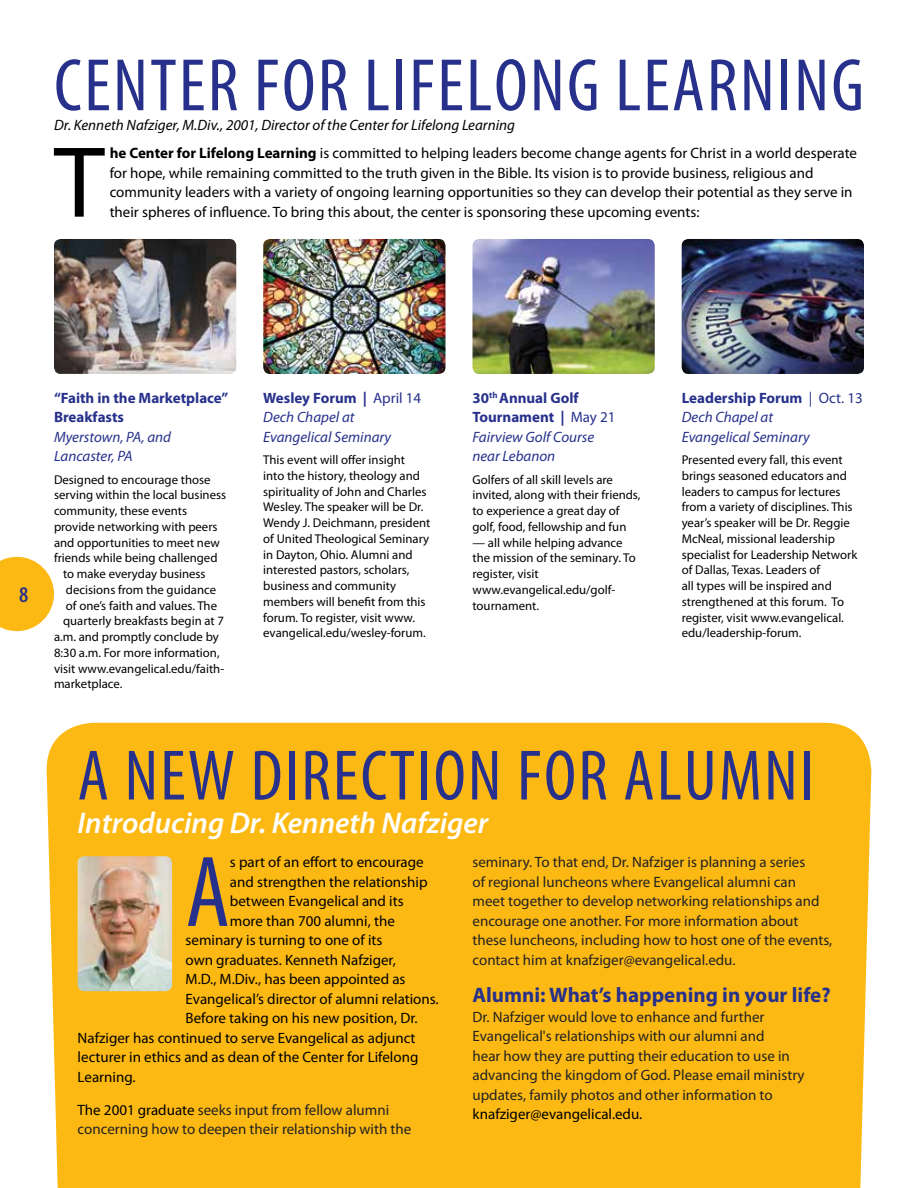
<style>
.page{position:relative;width:918px;height:1188px;background:#fff}
.page>*{position:absolute;margin:0;border:0;box-sizing:border-box;transform-origin:0 0}
.t1{font:101.85px "Myriad Pro";color:#000}
.t2{font:condensed 101.85px "Myriad Pro";color:#27318b}
.t3{font:condensed 75px "Myriad Pro";letter-spacing:.03em;color:#27318b}
.t4{font:condensed 72px "Myriad Pro";letter-spacing:.03em;color:#27318b}
.t5{font:italic 600 30px "Myriad Pro";color:#fff}
.t6{font:600 condensed 22.5px "Myriad Pro";color:#27318b}
.t7{font:700 21px "Myriad Pro";color:#27318b}
.t8{font:15px/19.5px "Myriad Pro";color:#000}
.t9{font:15px/19.5px "Myriad Pro";color:#222}
.t10{font:italic 15px/19.5px "Myriad Pro";color:#27318b}
.t11{font:italic 15px "Myriad Pro";color:#000}
.t12{font:700 15px/19.5px "Myriad Pro";color:#27318b}
.t13{font:12.75px/15.8px "Myriad Pro";color:#000}
.s1{font-weight:700}
.s2{font-weight:700;font-style:normal}
.s3{font-style:normal}
.s4{color:#000}
</style>
<div class="page">
<div style="left:46px;top:723px;width:826px;height:465px;background:#fdb913"></div>
<img style="left:54px;top:239px;width:182px;height:135px">
<img style="left:263px;top:239px;width:183px;height:135px">
<img style="left:472px;top:239px;width:183px;height:135px">
<img style="left:682px;top:239px;width:182px;height:135px">
<img style="left:78px;top:856px;width:94px;height:135px">
<svg style="left:0;top:557px;width:54px;height:74px"></svg>
<h2 class="t3" style="left:54px;top:40px;width:812px">CENTER FOR LIFELONG LEARNING</h2>
<p class="t11" style="left:54px;top:115px;width:463px">Dr. Kenneth Nafziger, M.Div., 2001, Director of the Center for Lifelong Learning</p>
<h1 class="t1" style="left:54px;top:120px;width:52px">T</h1>
<p class="t8" style="left:110px;top:143px;width:749px"><span class="s1">he Center for Lifelong Learning</span> is committed to helping leaders become change agents for Christ in a world desperate for hope, while remaining committed to the truth given in the Bible. Its vision is to provide business, religious and community leaders with a variety of ongoing learning opportunities so they can develop their potential as they serve in their spheres of influence. To bring this about, the center is sponsoring these upcoming events:</p>
<h3 class="t6" style="left:19px;top:581px;width:11px">8</h3>
<p class="t12" style="left:54px;top:387px;width:176px">“Faith in the Marketplace”<br>Breakfasts</p>
<p class="t10" style="left:54px;top:427px;width:119px">Myerstown, PA, and<br>Lancaster, PA</p>
<p class="t13" style="left:54px;top:471px;width:158px">Designed to encourage those</p>
<p class="t13" style="left:54px;top:487px;width:174px">serving within the local business</p>
<p class="t13" style="left:54px;top:503px;width:135px">community, these events</p>
<p class="t13" style="left:54px;top:519px;width:165px">provide networking with peers</p>
<p class="t13" style="left:54px;top:534px;width:167px">and opportunities to meet new</p>
<p class="t13" style="left:54px;top:550px;width:165px">friends while being challenged</p>
<p class="t13" style="left:63px;top:566px;width:144px">to make everyday business</p>
<p class="t13" style="left:66px;top:582px;width:152px">decisions from the guidance</p>
<p class="t13" style="left:66px;top:597px;width:153px">of one’s faith and values. The</p>
<p class="t13" style="left:63px;top:613px;width:163px">quarterly breakfasts begin at 7</p>
<p class="t13" style="left:54px;top:629px;width:166px">a.m. and promptly conclude by</p>
<p class="t13" style="left:54px;top:644px;width:167px">8:30 a.m. For more information,</p>
<p class="t13" style="left:54px;top:660px;width:172px">visit www.evangelical.edu/faith-</p>
<p class="t13" style="left:54px;top:676px;width:70px">marketplace.</p>
<p class="t10" style="left:263px;top:388px;width:160px"><span class="s2">Wesley Forum |</span> <span class="s3">April 14<br></span>Dech Chapel at<br>Evangelical Seminary</p>
<p class="t13" style="left:263px;top:452px;width:169px">This event will offer insight<br>into the history, theology and spirituality of John and Charles<br>Wesley. The speaker will be Dr.<br>Wendy J. Deichmann, president of United Theological Seminary in Dayton, Ohio. Alumni and interested pastors, scholars, business and community members will benefit from this forum. To register, visit www. evangelical.edu/wesley-forum.</p>
<p class="t10" style="left:472px;top:388px;width:145px"><span class="s2">30</span><sup>th</sup> <span class="s2">Annual Golf<br>Tournament |</span> <span class="s3">May 21<br></span>Fairview Golf Course near Lebanon</p>
<p class="t13" style="left:472px;top:471px;width:170px">Golfers of all skill levels are invited, along with their friends, to experience a great day of golf, food, fellowship and fun</p>
<p class="t13" style="left:472px;top:534px;width:165px">— all while helping advance the mission of the seminary. To register, visit www.evangelical.edu/golf&shy;tournament.</p>
<p class="t10" style="left:682px;top:388px;width:183px"><span class="s2">Leadership Forum</span> <span class="s3">| Oct. 13<br></span>Dech Chapel at<br>Evangelical Seminary</p>
<p class="t13" style="left:682px;top:452px;width:177px">Presented every fall, this event brings seasoned educators and leaders to campus for lectures from a variety of disciplines. This year’s speaker will be Dr. Reggie<br>McNeal, missional leadership specialist for Leadership Network of Dallas, Texas. Leaders of<br>all types will be inspired and strengthened at this forum. To register, visit www.evangelical. edu/leadership-forum.</p>
<h3 class="t4" style="left:78px;top:732px;width:738px">A NEW DIRECTION FOR ALUMNI</h3>
<h3 class="t5" style="left:78px;top:803px;width:412px">Introducing Dr. Kenneth Nafziger</h3>
<h1 class="t2" style="left:186px;top:831px;width:46px">A</h1>
<p class="t8" style="left:230px;top:852px;width:195px">s part of an effort to encourage</p>
<p class="t8" style="left:230px;top:872px;width:199px">and strengthen the relationship</p>
<p class="t8" style="left:230px;top:891px;width:175px">between Evangelical and its</p>
<p class="t8" style="left:230px;top:911px;width:166px">more than 700 alumni, the</p>
<p class="t8" style="left:186px;top:930px;width:198px">seminary is turning to one of its</p>
<p class="t8" style="left:186px;top:950px;width:212px">own graduates. Kenneth Nafziger,</p>
<p class="t8" style="left:186px;top:969px;width:221px">M.D., M.Div., has been appointed as</p>
<p class="t8" style="left:186px;top:989px;width:255px">Evangelical’s director of alumni relations.</p>
<p class="t8" style="left:186px;top:1008px;width:233px">Before taking on his new position, Dr.</p>
<p class="t8" style="left:78px;top:1028px;width:339px">Nafziger has continued to serve Evangelical as adjunct</p>
<p class="t8" style="left:78px;top:1047px;width:342px">lecturer in ethics and as dean of the Center for Lifelong</p>
<p class="t8" style="left:78px;top:1067px;width:60px">Learning.</p>
<p class="t9" style="left:78px;top:1100px;width:335px"><span class="s4">The 2001 graduate</span> seeks input from fellow alumni concerning how to deepen their relationship with the</p>
<p class="t9" style="left:473px;top:852px;width:361px">seminary. To that end, Dr. Nafziger is planning a series<br>of regional luncheons where Evangelical alumni can<br>meet together to develop networking relationships and encourage one another. For more information about these luncheons, including how to host one of the events, contact him at knafziger@evangelical.edu.</p>
<h3 class="t7" style="left:472px;top:982px;width:360px">Alumni: What’s happening in your life?</h3>
<p class="t9" style="left:472px;top:1007px;width:334px">Dr. Nafziger would love to enhance and further Evangelical's relationships with our alumni and<br>hear how they are putting their education to use in advancing the kingdom of God. Please email ministry updates, family photos and other information to</p>
<p class="t8" style="left:472px;top:1104px;width:171px">knafziger@evangelical.edu.</p>
</div>
